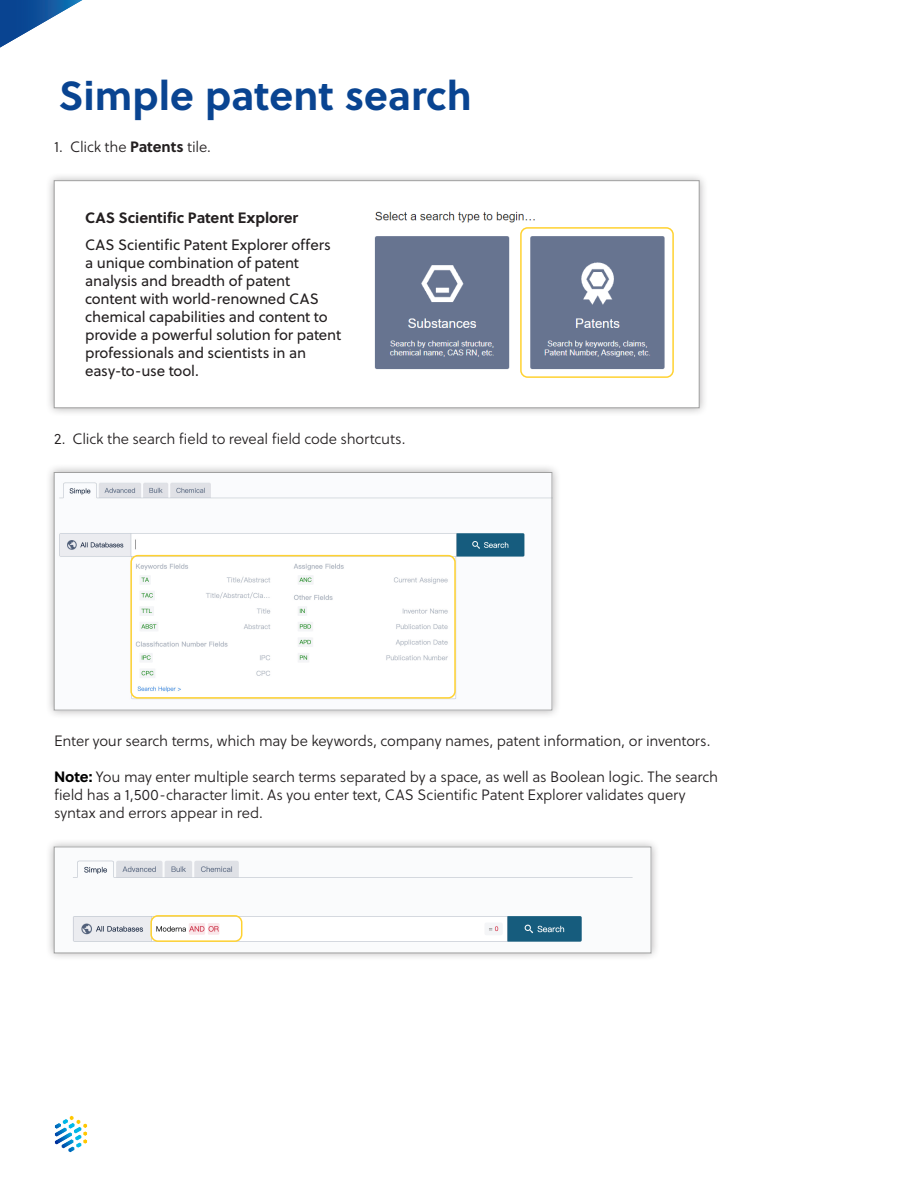
<style>
.page{position:relative;width:918px;height:1188px;background:#fff}
.page>*{position:absolute;margin:0;border:0;box-sizing:border-box;transform-origin:0 0}
.A_Header{font:700 40.5px "Soleil";color:#094491}
.idea_in_brief{font:15px/18px "Soleil Lt";letter-spacing:-.01em;color:#231f20}
.idea_in_brief-2{font:15px/18px "Soleil";letter-spacing:-.01em;color:#231f20}
.idea_in_brief-3{font:700 15px "Soleil";letter-spacing:-.005em;color:#231f20}
.s1{font-family:"Soleil";font-weight:700}
.s2{font-family:"Soleil";font-weight:700;color:#000}
</style>
<div class="page">
<div style="left:45px;top:172px;width:663px;height:244px;background:#231f20;opacity:.35"></div>
<div style="left:54px;top:180px;width:645px;height:228px;background:#fff;border:1px solid #a0a0a0"></div>
<svg style="left:0;top:0;width:82px;height:48px"></svg>
<img style="left:54px;top:1115px;width:34px;height:38px">
<div style="left:45px;top:838px;width:615px;height:124px;background:#231f20;opacity:.35"></div>
<img style="left:56px;top:849px;width:593px;height:102px">
<div style="left:54px;top:847px;width:597px;height:106px;border:1px solid #a0a0a0"></div>
<div style="left:150px;top:915px;width:92px;height:27px;border:2px solid #ffd231;border-radius:7px"></div>
<img style="left:374px;top:211px;width:297px;height:164px">
<div style="left:520px;top:227px;width:154px;height:151px;border:2px solid #ffd231;border-radius:7px"></div>
<div style="left:45px;top:464px;width:516px;height:255px;background:#231f20;opacity:.35"></div>
<img style="left:56px;top:474px;width:494px;height:234px">
<div style="left:54px;top:472px;width:498px;height:238px;border:1px solid #a0a0a0"></div>
<div style="left:130px;top:555px;width:326px;height:144px;border:2px solid #ffd231;border-radius:7px"></div>
<p class="A_Header" style="left:58px;top:65px;width:415px">Simple patent search</p>
<p class="idea_in_brief" style="left:54px;top:137px;width:158px">1. Click the <span class="s1">Patents</span> tile.</p>
<p class="idea_in_brief-3" style="left:85px;top:206px;width:215px">CAS Scientific Patent Explorer</p>
<p class="idea_in_brief-2" style="left:85px;top:235px;width:258px">CAS Scientific Patent Explorer offers a unique combination of patent analysis and breadth of patent content with world-renowned CAS chemical capabilities and content to provide a powerful solution for patent professionals and scientists in an easy-to-use tool.</p>
<p class="idea_in_brief" style="left:54px;top:429px;width:353px">2. Click the search field to reveal field code shortcuts.</p>
<p class="idea_in_brief" style="left:54px;top:732px;width:658px">Enter your search terms, which may be keywords, company names, patent information, or inventors.</p>
<p class="idea_in_brief" style="left:54px;top:768px;width:666px"><span class="s2">Note:</span> You may enter multiple search terms separated by a space, as well as Boolean logic. The search field has a 1,500-character limit. As you enter text, CAS Scientific Patent Explorer validates query syntax and errors appear in red.</p>
</div>
